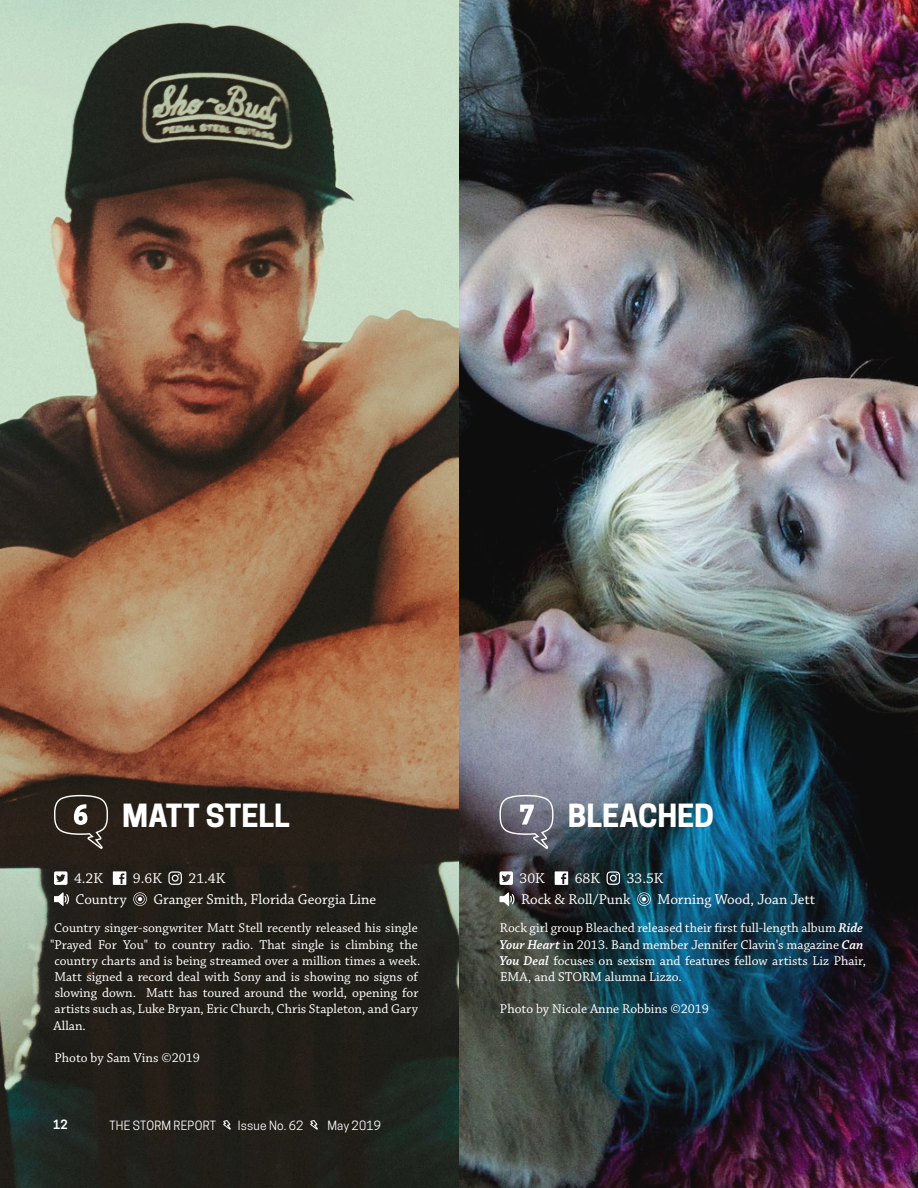
<style>
.page{position:relative;width:918px;height:1188px;background:#fff}
.page>*{position:absolute;margin:0;border:0;box-sizing:border-box;transform-origin:0 0}
.t1{font:700 30px "Cooper Hewitt";color:#fff}
.t2{font:15px "Chaparral Pro";color:#fff}
.t3{font:13.5px/16.2px "Chaparral Pro";color:#fff}
.t4{font:12px "Cooper Hewitt";letter-spacing:.015em;color:#fff}
.t5{font:600 12px "Cooper Hewitt";color:#fff}
.s1{font-weight:600;font-style:italic}
</style>
<div class="page">
<img style="left:0;top:0;width:918px;height:1188px">
<svg style="left:500px;top:795px;width:54px;height:54px;background:#7a7986"></svg>
<svg style="left:54px;top:795px;width:54px;height:54px;background:#4a423d"></svg>
<svg style="left:54px;top:871px;width:14px;height:14px"></svg>
<svg style="left:113px;top:871px;width:13px;height:14px"></svg>
<svg style="left:168px;top:871px;width:14px;height:14px"></svg>
<svg style="left:54px;top:892px;width:15px;height:14px"></svg>
<svg style="left:133px;top:892px;width:14px;height:14px"></svg>
<svg style="left:500px;top:871px;width:13px;height:14px"></svg>
<svg style="left:555px;top:871px;width:13px;height:14px"></svg>
<svg style="left:607px;top:871px;width:13px;height:14px"></svg>
<svg style="left:499px;top:892px;width:15px;height:14px"></svg>
<svg style="left:637px;top:892px;width:14px;height:14px"></svg>
<svg style="left:223px;top:1120px;width:8px;height:10px"></svg>
<svg style="left:310px;top:1120px;width:8px;height:10px"></svg>
<p class="t1" style="left:122px;top:798px;width:169px">MATT STELL</p>
<p class="t1" style="left:568px;top:798px;width:148px">BLEACHED</p>
<p class="t2" style="left:74px;top:870px;width:30px">4.2K</p>
<p class="t2" style="left:133px;top:870px;width:30px">9.6K</p>
<p class="t2" style="left:189px;top:870px;width:38px">21.4K</p>
<p class="t2" style="left:76px;top:891px;width:53px">Country</p>
<p class="t2" style="left:153px;top:891px;width:224px">Granger Smith, Florida Georgia Line</p>
<p class="t2" style="left:520px;top:870px;width:27px">30K</p>
<p class="t2" style="left:575px;top:870px;width:27px">68K</p>
<p class="t2" style="left:627px;top:870px;width:38px">33.5K</p>
<p class="t2" style="left:521px;top:891px;width:111px">Rock &amp; Roll/Punk</p>
<p class="t2" style="left:657px;top:891px;width:159px">Morning Wood, Joan Jett</p>
<p class="t3" style="left:54px;top:921px;width:365px">Country singer-songwriter Matt Stell recently released his single</p>
<p class="t3" style="left:50px;top:937px;width:369px">"Prayed For You" to country radio. That single is climbing the</p>
<p class="t3" style="left:54px;top:953px;width:368px">country charts and is being streamed over a million times a week.</p>
<p class="t3" style="left:55px;top:969px;width:365px">Matt signed a record deal with Sony and is showing no signs of</p>
<p class="t3" style="left:55px;top:985px;width:365px">slowing down. Matt has toured around the world, opening for</p>
<p class="t3" style="left:55px;top:1002px;width:365px">artists such as, Luke Bryan, Eric Church, Chris Stapleton, and Gary</p>
<p class="t3" style="left:54px;top:1018px;width:34px">Allan.</p>
<p class="t3" style="left:54px;top:1050px;width:147px">Photo by Sam Vins ©2019</p>
<p class="t3" style="left:500px;top:921px;width:368px">Rock girl group Bleached released their first full-length album <span class="s1">Ride Your Heart</span> in 2013. Band member Jennifer Clavin's magazine <span class="s1">Can You Deal</span> focuses on sexism and features fellow artists Liz Phair, EMA, and STORM alumna Lizzo.</p>
<p class="t3" style="left:500px;top:1002px;width:211px">Photo by Nicole Anne Robbins ©2019</p>
<p class="t5" style="left:53px;top:1118px;width:16px">12</p>
<p class="t4" style="left:109px;top:1118px;width:108px">THE STORM REPORT</p>
<p class="t4" style="left:238px;top:1118px;width:67px">Issue No. 62</p>
<p class="t4" style="left:327px;top:1118px;width:55px">May 2019</p>
</div>
